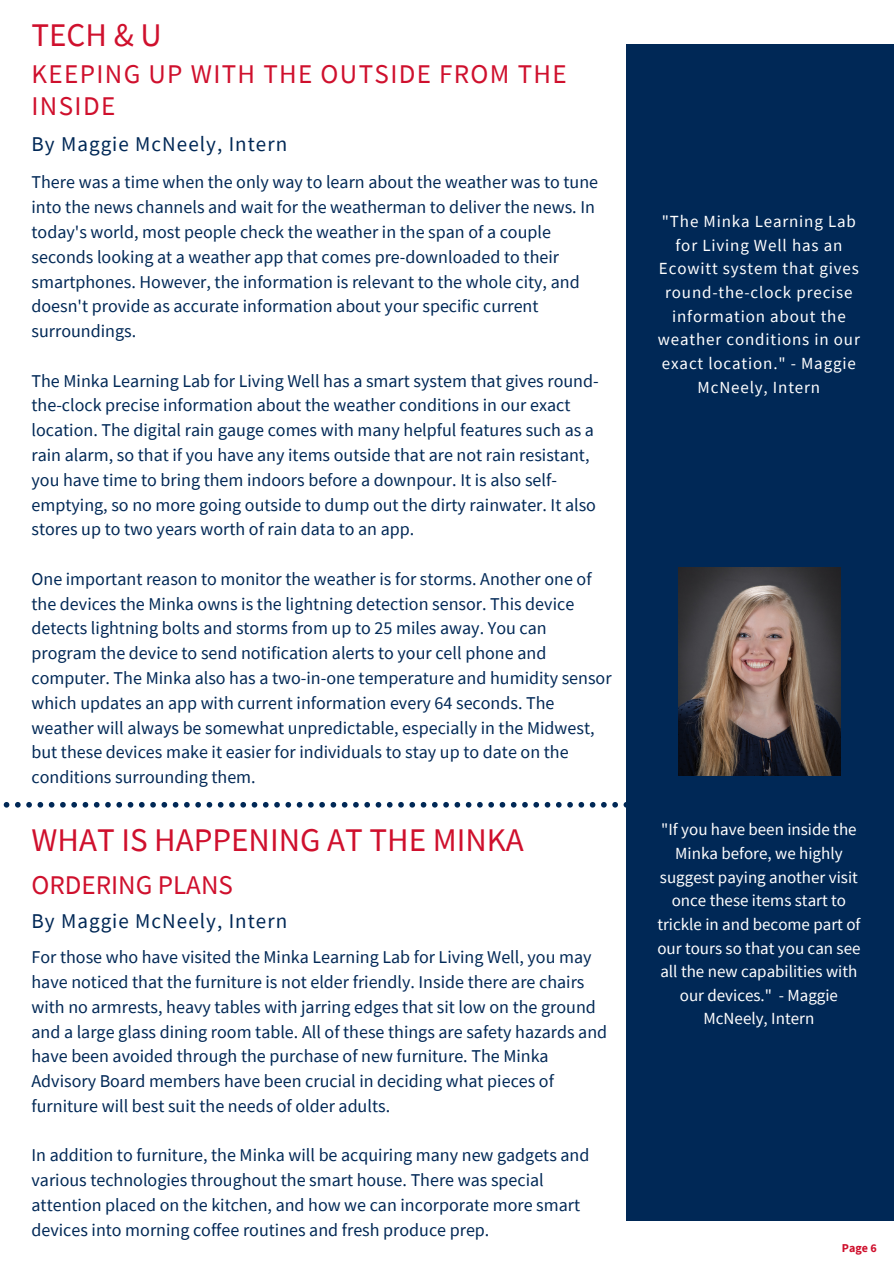
<style>
.page{position:relative;width:894px;height:1264px;background:#fff}
.page>*{position:absolute;margin:0;border:0;box-sizing:border-box;transform-origin:0 0}
.t1{font:33px "Source Sans Pro";color:#cf102d}
.t2{font:27px/32.7px "Source Sans Pro";letter-spacing:.05em;color:#cf102d}
.t3{font:27px "Source Sans Pro";color:#cf102d}
.t4{font:21px "Source Sans Pro";letter-spacing:.05em;color:#002856}
.t5{font:18px/24.8px "Source Sans Pro";color:#002856}
.t6{font:16.95px/23.7px "Source Sans Pro";color:#fff;text-align:center}
.t7{font:16.95px/23.7px "Source Sans Pro";letter-spacing:.05em;color:#fff;text-align:center}
.t8{font:700 12px "Source Sans Pro";color:#cf102d}
</style>
<div class="page">
<div style="left:626px;top:45px;width:267px;height:1175px;background:#002856"></div>
<svg style="left:3px;top:802px;width:623px;height:5px"></svg>
<img style="left:678px;top:567px;width:162px;height:208px">
<p class="t1" style="left:31px;top:14px;width:132px">TECH &amp; U</p>
<p class="t2" style="left:31px;top:57px;width:536px">KEEPING UP WITH THE OUTSIDE FROM THE<br>INSIDE</p>
<p class="t4" style="left:31px;top:130px;width:257px">By Maggie McNeely, Intern</p>
<p class="t5" style="left:31px;top:170px;width:568px">There was a time when the only way to learn about the weather was to tune into the news channels and wait for the weatherman to deliver the news. In today's world, most people check the weather in the span of a couple seconds looking at a weather app that comes pre-downloaded to their smartphones. However, the information is relevant to the whole city, and doesn't provide as accurate information about your specific current surroundings.</p>
<p class="t5" style="left:31px;top:368px;width:568px">The Minka Learning Lab for Living Well has a smart system that gives round&shy;the-clock precise information about the weather conditions in our exact location. The digital rain gauge comes with many helpful features such as a rain alarm, so that if you have any items outside that are not rain resistant, you have time to bring them indoors before a downpour. It is also self&shy;emptying, so no more going outside to dump out the dirty rainwater. It also stores up to two years worth of rain data to an app.</p>
<p class="t5" style="left:31px;top:566px;width:581px">One important reason to monitor the weather is for storms. Another one of the devices the Minka owns is the lightning detection sensor. This device detects lightning bolts and storms from up to 25 miles away. You can program the device to send notification alerts to your cell phone and computer. The Minka also has a two-in-one temperature and humidity sensor which updates an app with current information every 64 seconds. The weather will always be somewhat unpredictable, especially in the Midwest, but these devices make it easier for individuals to stay up to date on the conditions surrounding them.</p>
<p class="t1" style="left:31px;top:818px;width:493px">WHAT IS HAPPENING AT THE MINKA</p>
<p class="t3" style="left:31px;top:867px;width:203px">ORDERING PLANS</p>
<p class="t4" style="left:31px;top:907px;width:257px">By Maggie McNeely, Intern</p>
<p class="t5" style="left:31px;top:944px;width:577px">For those who have visited the Minka Learning Lab for Living Well, you may have noticed that the furniture is not elder friendly. Inside there are chairs with no armrests, heavy tables with jarring edges that sit low on the ground and a large glass dining room table. All of these things are safety hazards and have been avoided through the purchase of new furniture. The Minka Advisory Board members have been crucial in deciding what pieces of furniture will best suit the needs of older adults.</p>
<p class="t5" style="left:31px;top:1142px;width:559px">In addition to furniture, the Minka will be acquiring many new gadgets and various technologies throughout the smart house. There was special attention placed on the kitchen, and how we can incorporate more smart devices into morning coffee routines and fresh produce prep.</p>
<p class="t7" style="left:657px;top:209px;width:203px">"The Minka Learning Lab for Living Well has an<br>Ecowitt system that gives round-the-clock precise information about the weather conditions in our exact location." - Maggie<br>McNeely, Intern</p>
<p class="t6" style="left:657px;top:817px;width:205px">"If you have been inside the<br>Minka before, we highly suggest paying another visit once these items start to trickle in and become part of our tours so that you can see all the new capabilities with our devices." - Maggie<br>McNeely, Intern</p>
<p class="t8" style="left:841px;top:1240px;width:36px">Page 6</p>
</div>
